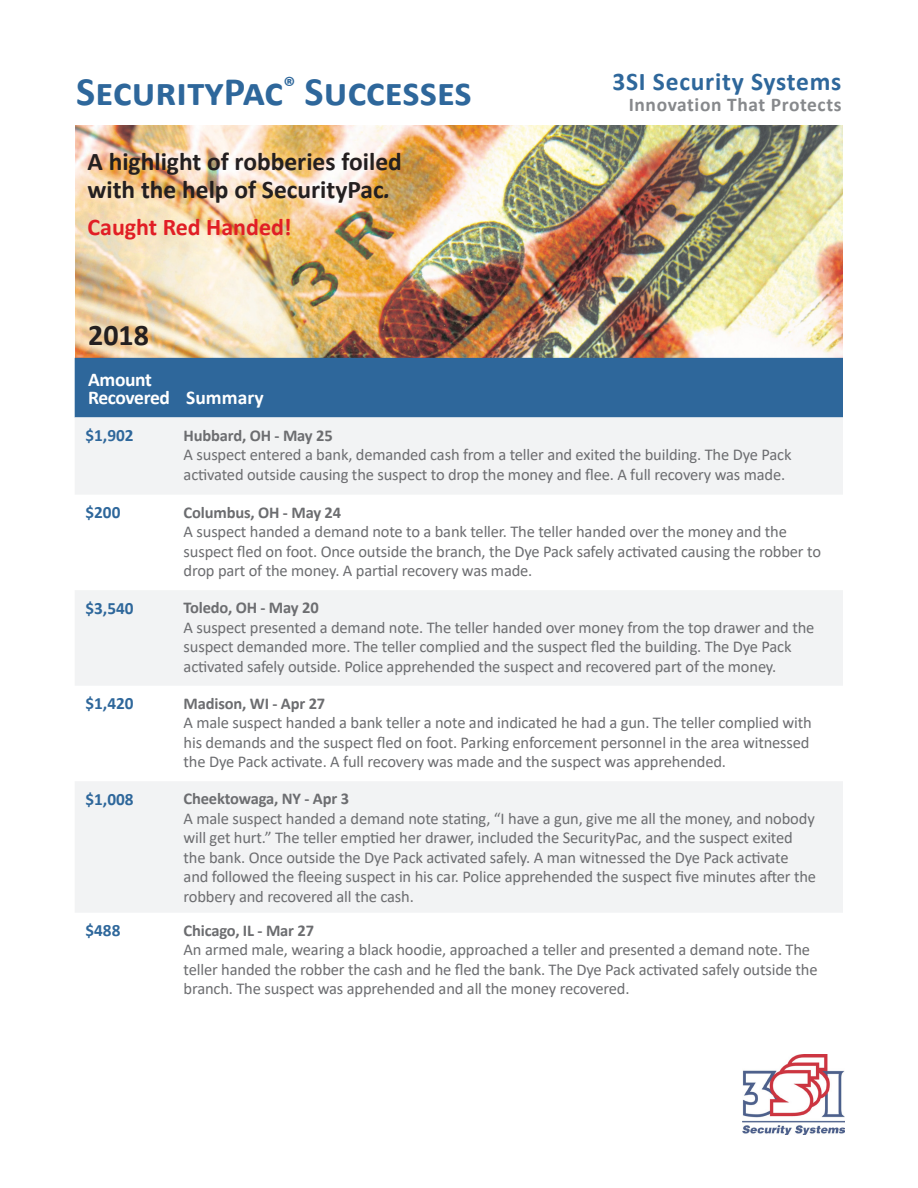
<style>
.page{position:relative;width:918px;height:1188px;background:#fff}
.page>*{position:absolute;margin:0;border:0;box-sizing:border-box;transform-origin:0 0}
.t1{font:700 40.5px "Calibri";color:#2e679b}
.subtitle{font:700 30px "Calibri";color:#231f20}
.Blue_title{font:700 25.5px/28.5px "Calibri";color:#231f20}
.t2{font:700 25.5px "Calibri";letter-spacing:.03em;color:#2e679b}
.Blue_title-2{font:700 24px "Calibri";color:#e11e25}
.t3{font:700 19.5px "Calibri";letter-spacing:.03em;color:#87898c}
.subtitle-2{font:700 19.5px/18px "Calibri";letter-spacing:-.02em;color:#fff}
.subtitle-3{font:700 17.25px "Calibri";color:#2e679b}
.grey_text{font:16.5px/19.5px "Calibri";letter-spacing:-.01em;color:#6c6d70}
.s1{font-style:italic}
.s2{font-weight:700}
</style>
<div class="page">
<img style="left:75px;top:125px;width:768px;height:233px">
<img style="left:743px;top:1055px;width:102px;height:79px">
<div style="left:75px;top:358px;width:768px;height:59px;background:#2e679b"></div>
<svg style="left:75px;top:417px;width:768px;height:495px;fill:#f2f3f4"></svg>
<h1 class="t1" style="left:76px;top:63px;width:397px">SecurityPac<sup>®</sup> Successes</h1>
<p class="Blue_title" style="left:87px;top:147px;width:316px">A highlight of robberies foiled with the help of SecurityPac<span class="s1">.</span></p>
<p class="Blue_title-2" style="left:87px;top:210px;width:206px">Caught Red Handed!</p>
<p class="subtitle" style="left:88px;top:314px;width:62px">2018</p>
<p class="subtitle-2" style="left:88px;top:370px;width:83px">Amount<br>Recovered</p>
<p class="subtitle-2" style="left:186px;top:388px;width:79px">Summary</p>
<h3 class="t2" style="left:612px;top:63px;width:231px">3SI Security Systems</h3>
<p class="t3" style="left:629px;top:90px;width:214px">Innovation That Protects</p>
<p class="subtitle-3" style="left:86px;top:423px;width:50px">$1,902</p>
<p class="grey_text" style="left:184px;top:425px;width:609px"><span class="s2">Hubbard, OH - May 25<br></span>A suspect entered a bank, demanded cash from a teller and exited the building. The Dye Pack activated outside causing the suspect to drop the money and flee. A full recovery was made.</p>
<p class="subtitle-3" style="left:86px;top:500px;width:36px">$200</p>
<p class="grey_text" style="left:184px;top:502px;width:639px"><span class="s2">Columbus, OH - May 24<br></span>A suspect handed a demand note to a bank teller. The teller handed over the money and the suspect fled on foot. Once outside the branch, the Dye Pack safely activated causing the robber to drop part of the money. A partial recovery was made.</p>
<p class="subtitle-3" style="left:86px;top:596px;width:50px">$3,540</p>
<p class="grey_text" style="left:184px;top:598px;width:632px"><span class="s2">Toledo, OH - May 20<br></span>A suspect presented a demand note. The teller handed over money from the top drawer and the suspect demanded more. The teller complied and the suspect fled the building. The Dye Pack activated safely outside. Police apprehended the suspect and recovered part of the money.</p>
<p class="subtitle-3" style="left:86px;top:692px;width:50px">$1,420</p>
<p class="grey_text" style="left:184px;top:693px;width:630px"><span class="s2">Madison, WI - Apr 27<br></span>A male suspect handed a bank teller a note and indicated he had a gun. The teller complied with his demands and the suspect fled on foot. Parking enforcement personnel in the area witnessed the Dye Pack activate. A full recovery was made and the suspect was apprehended.</p>
<p class="subtitle-3" style="left:86px;top:787px;width:50px">$1,008</p>
<p class="grey_text" style="left:184px;top:789px;width:634px"><span class="s2">Cheektowaga, NY - Apr 3<br></span>A male suspect handed a demand note stating, “I have a gun, give me all the money, and nobody will get hurt.” The teller emptied her drawer, included the SecurityPac, and the suspect exited the bank. Once outside the Dye Pack activated safely. A man witnessed the Dye Pack activate and followed the fleeing suspect in his car. Police apprehended the suspect five minutes after the robbery and recovered all the cash.</p>
<p class="subtitle-3" style="left:86px;top:919px;width:36px">$488</p>
<p class="grey_text" style="left:184px;top:920px;width:636px"><span class="s2">Chicago, IL - Mar 27<br></span>An armed male, wearing a black hoodie, approached a teller and presented a demand note. The teller handed the robber the cash and he fled the bank. The Dye Pack activated safely outside the branch. The suspect was apprehended and all the money recovered.</p>
</div>
